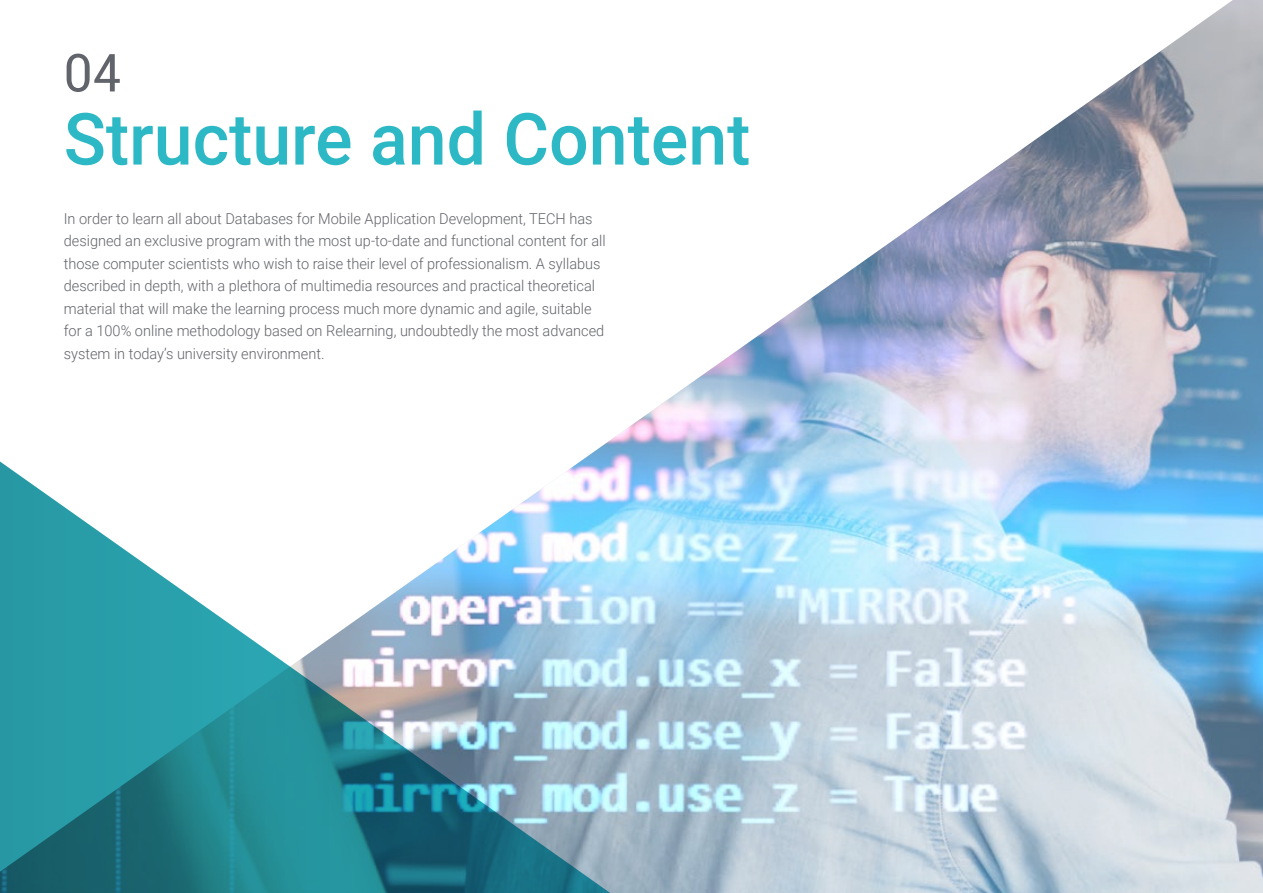
<style>
.page{position:relative;width:1263px;height:893px;background:#fff}
.page>*{position:absolute;margin:0;border:0;box-sizing:border-box;transform-origin:0 0}
.t1{font:500 72px "Roboto";color:#2db8c5}
.t2{font:52.5px "Roboto";color:#61646a}
.t3{font:300 15px/22.5px "Roboto";color:#61646a}
</style>
<div class="page">
<img style="left:602px;top:0;width:661px;height:893px">
<svg style="left:0;top:446px;width:640px;height:447px"></svg>
<h2 class="t2" style="left:64px;top:36px;width:59px">04</h2>
<h1 class="t1" style="left:64px;top:89px;width:688px">Structure and Content</h1>
<p class="t3" style="left:64px;top:207px;width:543px">In order to learn all about Databases for Mobile Application Development, TECH has designed an exclusive program with the most up-to-date and functional content for all those computer scientists who wish to raise their level of professionalism. A syllabus described in depth, with a plethora of multimedia resources and practical theoretical material that will make the learning process much more dynamic and agile, suitable for a 100% online methodology based on Relearning, undoubtedly the most advanced system in today’s university environment.</p>
</div>
